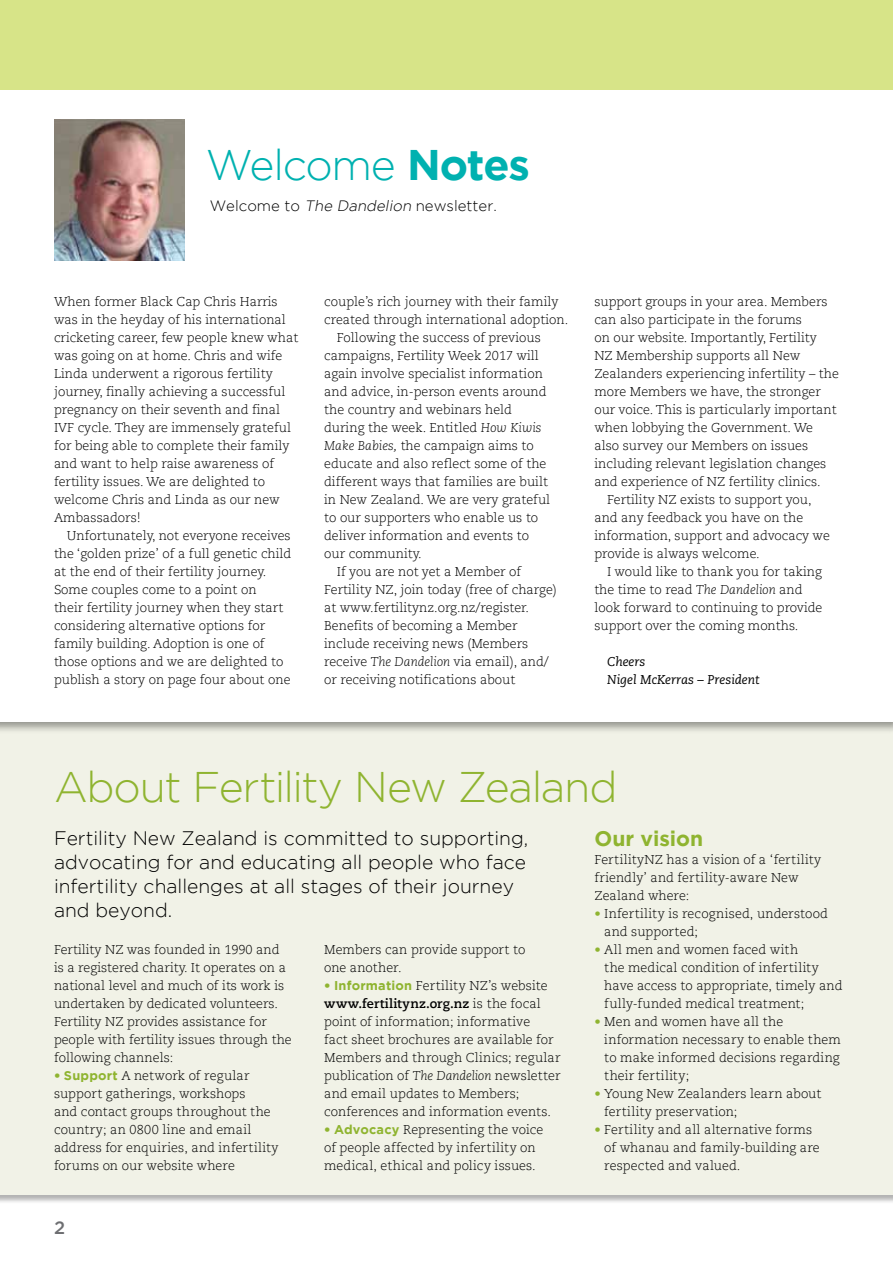
<style>
.page{position:relative;width:893px;height:1263px;background:#fff}
.page>*{position:absolute;margin:0;border:0;box-sizing:border-box;transform-origin:0 0}
.t1{font:300 42.75px "Gotham";letter-spacing:-.03em;color:#8fb430}
.t2{font:300 42.75px "Gotham";letter-spacing:-.03em;color:#00b1b0}
.t3{font:700 21px "Gotham";color:#8fb430}
.t4{font:300 19.5px/24px "Gotham";color:#000}
.t5{font:500 18px "Gotham";color:#6d6e71}
.t6{font:300 15px "Gotham";color:#000}
.t7{font:300 12.75px/18px "PMN Caecilia W01 45";color:#000}
.t8{font:700 12.75px "PMN Caecilia W01 75";letter-spacing:.015em;color:#000}
.t9{font:italic 12.75px/18px "Caecilia";color:#000}
.s1{font-weight:700}
.s2{font-style:italic}
.s3{font-family:"Caecilia";font-style:italic}
.s4{color:#8fb430}
.s5{font-family:"Gotham";font-weight:700;color:#8fb430}
.s6{font-family:"PMN Caecilia W01 45";font-weight:300}
</style>
<div class="page">
<div style="left:0;top:625px;width:893px;height:570px;background:#f1f2e7"></div>
<div style="left:0;top:88px;width:893px;height:634px;background:#fff"></div>
<div style="left:0;top:0;width:893px;height:89px;background:#d7e488"></div>
<img style="left:54px;top:119px;width:130px;height:141px">
<h1 class="t2" style="left:206px;top:142px;width:326px">Welcome <span class="s1">Notes</span></h1>
<p class="t6" style="left:210px;top:197px;width:288px">Welcome to <span class="s2">The Dandelion</span> newsletter.</p>
<p class="t7" style="left:54px;top:293px;width:246px">When former Black Cap Chris Harris was in the heyday of his international cricketing career, few people knew what was going on at home. Chris and wife Linda underwent a rigorous fertility journey, finally achieving a successful pregnancy on their seventh and final IVF cycle. They are immensely grateful for being able to complete their family and want to help raise awareness of fertility issues. We are delighted to welcome Chris and Linda as our new Ambassadors!</p>
<p class="t7" style="left:54px;top:527px;width:239px;text-indent:13px">Unfortunately, not everyone receives the ‘golden prize’ of a full genetic child at the end of their fertility journey.<br>Some couples come to a point on<br>their fertility journey when they start considering alternative options for family building. Adoption is one of those options and we are delighted to publish a story on page four about one</p>
<p class="t7" style="left:324px;top:293px;width:236px">couple’s rich journey with their family</p>
<p class="t7" style="left:324px;top:311px;width:246px">created through international adoption.</p>
<p class="t7" style="left:337px;top:329px;width:205px">Following the success of previous</p>
<p class="t7" style="left:324px;top:347px;width:216px">campaigns, Fertility Week 2017 will</p>
<p class="t7" style="left:324px;top:365px;width:220px">again involve specialist information</p>
<p class="t7" style="left:324px;top:383px;width:224px">and advice, in-person events around</p>
<p class="t7" style="left:324px;top:401px;width:189px">the country and webinars held</p>
<p class="t7" style="left:324px;top:419px;width:219px">during the week. Entitled <span class="s3">How Kiwis</span></p>
<p class="t7" style="left:324px;top:437px;width:211px"><span class="s3">Make Babies,</span> the campaign aims to</p>
<p class="t7" style="left:324px;top:455px;width:224px">educate and also reflect some of the</p>
<p class="t7" style="left:324px;top:473px;width:225px">different ways that families are built</p>
<p class="t7" style="left:324px;top:491px;width:228px">in New Zealand. We are very grateful</p>
<p class="t7" style="left:324px;top:509px;width:216px">to our supporters who enable us to</p>
<p class="t7" style="left:324px;top:527px;width:206px">deliver information and events to</p>
<p class="t7" style="left:324px;top:545px;width:99px">our community.</p>
<p class="t7" style="left:337px;top:563px;width:186px">If you are not yet a Member of</p>
<p class="t7" style="left:324px;top:581px;width:234px">Fertility NZ, join today (free of charge)</p>
<p class="t7" style="left:324px;top:599px;width:206px">at www.fertilitynz.org.nz/register.</p>
<p class="t7" style="left:324px;top:617px;width:195px">Benefits of becoming a Member</p>
<p class="t7" style="left:324px;top:635px;width:206px">include receiving news (Members</p>
<p class="t7" style="left:324px;top:653px;width:226px">receive <span class="s3">The Dandelion</span> via email), and/</p>
<p class="t7" style="left:324px;top:671px;width:193px">or receiving notifications about</p>
<p class="t7" style="left:594px;top:293px;width:235px">support groups in your area. Members</p>
<p class="t7" style="left:594px;top:311px;width:209px">can also participate in the forums</p>
<p class="t7" style="left:594px;top:329px;width:224px">on our website. Importantly, Fertility</p>
<p class="t7" style="left:594px;top:347px;width:207px">NZ Membership supports all New</p>
<p class="t7" style="left:594px;top:365px;width:246px">Zealanders experiencing infertility – the</p>
<p class="t7" style="left:594px;top:383px;width:228px">more Members we have, the stronger</p>
<p class="t7" style="left:594px;top:401px;width:244px">our voice. This is particularly important</p>
<p class="t7" style="left:594px;top:419px;width:220px">when lobbying the Government. We</p>
<p class="t7" style="left:594px;top:437px;width:215px">also survey our Members on issues</p>
<p class="t7" style="left:594px;top:455px;width:234px">including relevant legislation changes</p>
<p class="t7" style="left:594px;top:473px;width:228px">and experience of NZ fertility clinics.</p>
<p class="t7" style="left:607px;top:491px;width:206px">Fertility NZ exists to support you,</p>
<p class="t7" style="left:594px;top:509px;width:210px">and any feedback you have on the</p>
<p class="t7" style="left:594px;top:527px;width:237px">information, support and advocacy we</p>
<p class="t7" style="left:594px;top:545px;width:167px">provide is always welcome.</p>
<p class="t7" style="left:607px;top:563px;width:216px">I would like to thank you for taking</p>
<p class="t7" style="left:594px;top:581px;width:210px">the time to read <span class="s3">The Dandelion</span> and</p>
<p class="t7" style="left:594px;top:599px;width:230px">look forward to continuing to provide</p>
<p class="t7" style="left:594px;top:617px;width:206px">support over the coming months.</p>
<p class="t9" style="left:607px;top:653px;width:154px">Cheers<br>Nigel McKerras – President</p>
<h1 class="t1" style="left:54px;top:764px;width:565px">About Fertility New Zealand</h1>
<h3 class="t4" style="left:54px;top:826px;width:476px">Fertility New Zealand is committed to supporting, advocating for and educating all people who face infertility challenges at all stages of their journey and beyond.</h3>
<h2 class="t3" style="left:594px;top:826px;width:110px">Our vision</h2>
<p class="t7" style="left:594px;top:851px;width:228px">FertilityNZ has a vision of a ‘fertility friendly’ and fertility-aware New<br>Zealand where:</p>
<p class="t7" style="left:604px;top:905px;width:225px;text-indent:-10px"><span class="s4">•</span> Infertility is recognised, understood and supported;</p>
<p class="t7" style="left:604px;top:941px;width:240px;text-indent:-10px"><span class="s4">•</span> All men and women faced with<br>the medical condition of infertility have access to appropriate, timely and fully-funded medical treatment;</p>
<p class="t7" style="left:604px;top:1013px;width:238px;text-indent:-10px"><span class="s4">•</span> Men and women have all the information necessary to enable them to make informed decisions regarding their fertility;</p>
<p class="t7" style="left:604px;top:1085px;width:219px;text-indent:-10px"><span class="s4">•</span> Young New Zealanders learn about fertility preservation;</p>
<p class="t7" style="left:604px;top:1121px;width:217px;text-indent:-10px"><span class="s4">•</span> Fertility and all alternative forms of whanau and family-building are respected and valued.</p>
<p class="t7" style="left:54px;top:941px;width:239px">Fertility NZ was founded in 1990 and is a registered charity. It operates on a national level and much of its work is undertaken by dedicated volunteers.<br>Fertility NZ provides assistance for people with fertility issues through the following channels:</p>
<p class="t7" style="left:54px;top:1067px;width:226px"><span class="s4">•</span> <span class="s5">Support</span> A network of regular support gatherings, workshops<br>and contact groups throughout the country; an 0800 line and email address for enquiries, and infertility forums on our website where</p>
<p class="t7" style="left:324px;top:941px;width:203px">Members can provide support to one another.</p>
<p class="t7" style="left:324px;top:977px;width:225px"><span class="s4">•</span> <span class="s5">Information</span> Fertility NZ’s website</p>
<p class="t8" style="left:324px;top:996px;width:218px">www.fertilitynz.org.nz <span class="s6">is the focal</span></p>
<p class="t7" style="left:324px;top:1013px;width:238px">point of information; informative<br>fact sheet brochures are available for Members and through Clinics; regular publication of <span class="s3">The Dandelion</span> newsletter and email updates to Members; conferences and information events.</p>
<p class="t7" style="left:324px;top:1121px;width:221px"><span class="s4">•</span> <span class="s5">Advocacy</span> Representing the voice of people affected by infertility on medical, ethical and policy issues.</p>
<h3 class="t5" style="left:54px;top:1217px;width:13px">2</h3>
</div>
